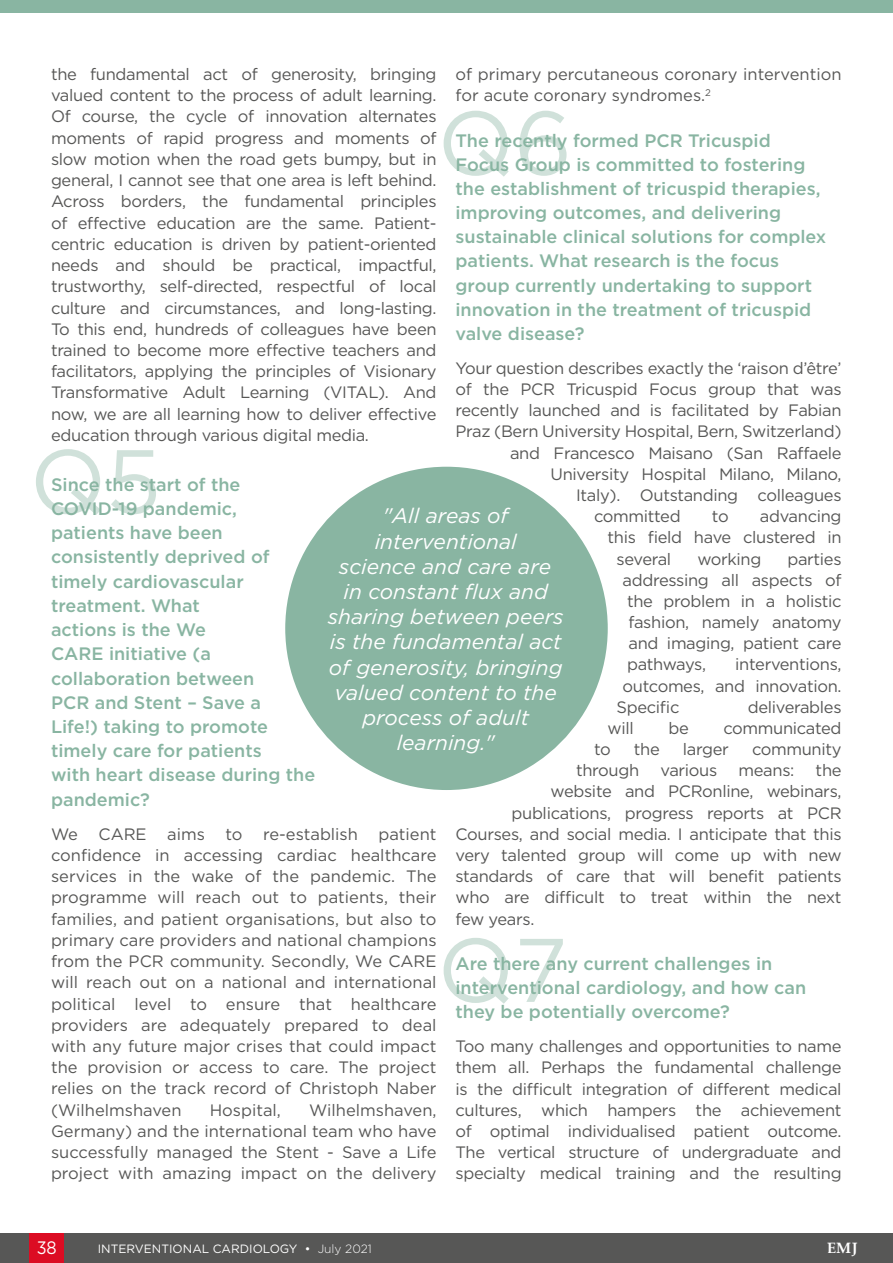
<style>
.page{position:relative;width:893px;height:1263px;background:#fff}
.page>*{position:absolute;margin:0;border:0;box-sizing:border-box;transform-origin:0 0}
.t1{font:90px "Gotham";color:#89b5a2}
.Body_Text_Quote{font:italic 21px/25.2px "Gotham";color:#fff;text-align:center}
.Interview_Question{font:500 18px/24.3px "Gotham";color:#89b5a2}
.t2{font:18px "Gotham";color:#fff;scale:.9 1}
.Body_Text__Justifica{font:16.5px/21.3px "Gotham";letter-spacing:-.02em;color:#575756;text-align:justify}
.Body_Text__Justifica-2{font:16.5px/21.1px "Gotham";color:#575756}
.t3{font:700 15px "Palatino Linotype";color:#fff}
.t4{font:12px "Gotham";color:#fff}
.s1{font-weight:300}
</style>
<div class="page">
<div style="left:0;top:1233px;width:893px;height:30px;background:#575756"></div>
<div style="left:30px;top:1233px;width:34px;height:30px;background:#dc0c23"></div>
<div style="left:285px;top:467px;width:323px;height:323px;background:#89b5a2;border-radius:50%"></div>
<div style="left:0;top:0;width:893px;height:13px;background:#89b5a2"></div>
<p class="Body_Text__Justifica" style="left:51px;top:63px;width:387px">the fundamental act of generosity, bringing valued content to the process of adult learning.<br>Of course, the cycle of innovation alternates moments of rapid progress and moments of slow motion when the road gets bumpy, but in general, I cannot see that one area is left behind.<br>Across borders, the fundamental principles of effective education are the same. Patient&shy;centric education is driven by patient-oriented needs and should be practical, impactful, trustworthy, self-directed, respectful of local culture and circumstances, and long-lasting.<br>To this end, hundreds of colleagues have been trained to become more effective teachers and facilitators, applying the principles of Visionary Transformative Adult Learning (VITAL). And now, we are all learning how to deliver effective education through various digital media.</p>
<p class="Interview_Question" style="left:51px;top:472px;width:266px">Since the start of the<br>COVID-19 pandemic,<br>patients have been consistently deprived of timely cardiovascular treatment. What<br>actions is the We<br>CARE initiative (a collaboration between<br>PCR and Stent – Save a<br>Life!) taking to promote timely care for patients<br>with heart disease during the pandemic?</p>
<p class="Body_Text__Justifica" style="left:51px;top:823px;width:387px">We CARE aims to re-establish patient confidence in accessing cardiac healthcare services in the wake of the pandemic. The programme will reach out to patients, their families, and patient organisations, but also to primary care providers and national champions from the PCR community. Secondly, We CARE will reach out on a national and international political level to ensure that healthcare providers are adequately prepared to deal with any future major crises that could impact the provision or access to care. The project relies on the track record of Christoph Naber (Wilhelmshaven</p>
<p class="Body_Text__Justifica-2" style="left:455px;top:63px;width:388px">of primary percutaneous coronary intervention for acute coronary syndromes.<sup>2</sup></p>
<p class="Interview_Question" style="left:455px;top:128px;width:372px">The recently formed PCR Tricuspid Focus Group is committed to fostering the establishment of tricuspid therapies, improving outcomes, and delivering sustainable clinical solutions for complex patients. What research is the focus group currently undertaking to support innovation in the treatment of tricuspid valve disease?</p>
<p class="Body_Text__Justifica" style="left:455px;top:357px;width:388px">Your question describes exactly the ‘raison d’être’</p>
<p class="Body_Text__Justifica" style="left:455px;top:378px;width:388px">of the PCR Tricuspid Focus group that was</p>
<p class="Body_Text__Justifica" style="left:455px;top:399px;width:388px">recently launched and is facilitated by Fabian</p>
<p class="Body_Text__Justifica" style="left:455px;top:421px;width:388px">Praz (Bern University Hospital, Bern, Switzerland)</p>
<p class="Body_Text__Justifica" style="left:510px;top:442px;width:333px">and Francesco Maisano (San Raffaele</p>
<p class="Body_Text__Justifica" style="left:551px;top:463px;width:293px">University Hospital Milano, Milano,</p>
<p class="Body_Text__Justifica" style="left:576px;top:484px;width:267px">Italy). Outstanding colleagues</p>
<p class="Body_Text__Justifica" style="left:594px;top:505px;width:88px">committed</p>
<p class="Body_Text__Justifica" style="left:712px;top:505px;width:18px">to</p>
<p class="Body_Text__Justifica" style="left:760px;top:505px;width:83px">advancing</p>
<p class="Body_Text__Justifica" style="left:608px;top:526px;width:236px">this field have clustered in</p>
<p class="Body_Text__Justifica" style="left:617px;top:548px;width:56px">several</p>
<p class="Body_Text__Justifica" style="left:697px;top:548px;width:66px">working</p>
<p class="Body_Text__Justifica" style="left:787px;top:548px;width:56px">parties</p>
<p class="Body_Text__Justifica" style="left:623px;top:569px;width:221px">addressing all aspects of</p>
<p class="Body_Text__Justifica" style="left:627px;top:590px;width:216px">the problem in a holistic</p>
<p class="Body_Text__Justifica" style="left:629px;top:611px;width:215px">fashion, namely anatomy</p>
<p class="Body_Text__Justifica" style="left:629px;top:632px;width:215px">and imaging, patient care</p>
<p class="Body_Text__Justifica" style="left:627px;top:654px;width:81px">pathways,</p>
<p class="Body_Text__Justifica" style="left:735px;top:654px;width:108px">interventions,</p>
<p class="Body_Text__Justifica" style="left:623px;top:675px;width:221px">outcomes, and innovation.</p>
<p class="Body_Text__Justifica" style="left:617px;top:696px;width:64px">Specific</p>
<p class="Body_Text__Justifica" style="left:748px;top:696px;width:95px">deliverables</p>
<p class="Body_Text__Justifica" style="left:608px;top:717px;width:28px">will</p>
<p class="Body_Text__Justifica" style="left:668px;top:717px;width:22px">be</p>
<p class="Body_Text__Justifica" style="left:723px;top:717px;width:120px">communicated</p>
<p class="Body_Text__Justifica" style="left:594px;top:738px;width:18px">to</p>
<p class="Body_Text__Justifica" style="left:634px;top:738px;width:27px">the</p>
<p class="Body_Text__Justifica" style="left:683px;top:738px;width:47px">larger</p>
<p class="Body_Text__Justifica" style="left:752px;top:738px;width:91px">community</p>
<p class="Body_Text__Justifica" style="left:576px;top:759px;width:65px">through</p>
<p class="Body_Text__Justifica" style="left:660px;top:759px;width:58px">various</p>
<p class="Body_Text__Justifica" style="left:738px;top:759px;width:57px">means:</p>
<p class="Body_Text__Justifica" style="left:816px;top:759px;width:27px">the</p>
<p class="Body_Text__Justifica" style="left:551px;top:781px;width:292px">website and PCRonline, webinars,</p>
<p class="Body_Text__Justifica" style="left:512px;top:802px;width:331px">publications, progress reports at PCR</p>
<p class="Body_Text__Justifica" style="left:455px;top:823px;width:388px">Courses, and social media. I anticipate that this</p>
<p class="Body_Text__Justifica" style="left:455px;top:844px;width:388px">very talented group will come up with new</p>
<p class="Body_Text__Justifica" style="left:455px;top:865px;width:388px">standards of care that will benefit patients</p>
<p class="Body_Text__Justifica" style="left:455px;top:886px;width:388px">who are difficult to treat within the next</p>
<p class="Body_Text__Justifica" style="left:455px;top:908px;width:80px">few years.</p>
<p class="Interview_Question" style="left:455px;top:951px;width:352px">Are there any current challenges in interventional cardiology, and how can they be potentially overcome?</p>
<p class="Body_Text__Justifica" style="left:455px;top:1035px;width:388px">Too many challenges and opportunities to name them all. Perhaps the fundamental challenge is the difficult integration of different medical cultures, which hampers the achievement of optimal individualised patient outcome.<br>The vertical structure of undergraduate and specialty medical training and the resulting</p>
<h1 class="t1" style="left:437px;top:85px;width:136px">Q6</h1>
<h1 class="t1" style="left:30px;top:424px;width:133px">Q5</h1>
<p class="Body_Text_Quote" style="left:328px;top:503px;width:237px">"All areas of interventional<br>science and care are<br>in constant flux and sharing between peers is the fundamental act of generosity, bringing valued content to the process of adult learning."</p>
<h1 class="t1" style="left:437px;top:912px;width:132px">Q7</h1>
<p class="Body_Text__Justifica" style="left:51px;top:1099px;width:387px;text-indent:258px">Wilhelmshaven, Germany) and the international team who have successfully managed the Stent - Save a Life project with amazing impact on the delivery</p>
<p class="Body_Text__Justifica-2" style="left:210px;top:1099px;width:73px">Hospital,</p>
<p class="t2" style="left:37px;top:1236px;width:24px">38</p>
<p class="t4" style="left:98px;top:1241px;width:276px">INTERVENTIONAL CARDIOLOGY • <span class="s1">July 2021</span></p>
<p class="t3" style="left:827px;top:1238px;width:32px">EMJ</p>
</div>
